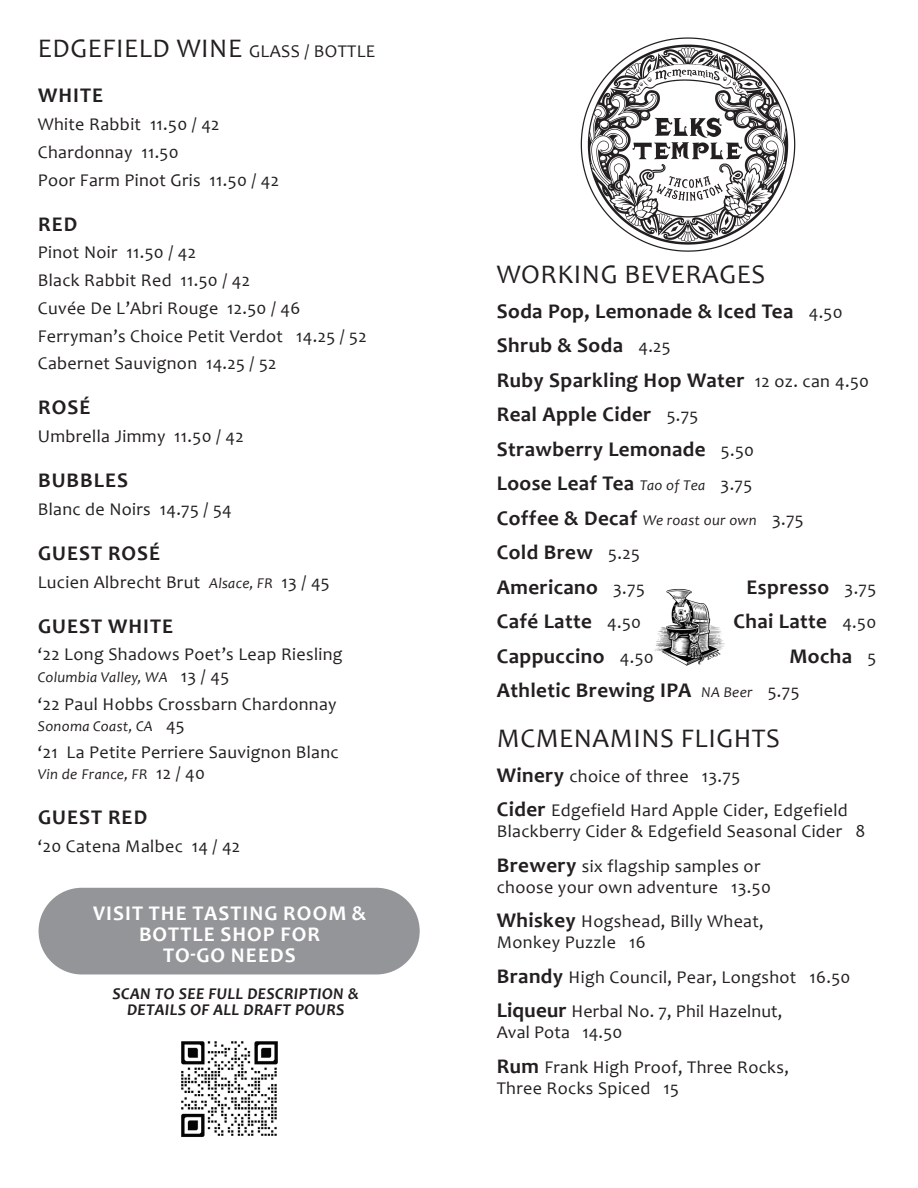
<style>
.page{position:relative;width:918px;height:1188px;background:#fff}
.page>*{position:absolute;margin:0;border:0;box-sizing:border-box;transform-origin:0 0}
.t1{font:27px "Candara";letter-spacing:.02em;color:#231f20}
.t2{font:700 21px/34.5px "Candara";letter-spacing:.02em;color:#231f20}
.t3{font:700 21px/21px "Candara";letter-spacing:.05em;color:#fff;text-align:center}
.t4{font:700 21px "Candara";letter-spacing:.05em;color:#231f20}
.t5{font:18px/34.5px "Candara";letter-spacing:.02em;color:#231f20}
.t6{font:italic 700 16.5px/16.5px "Candara";letter-spacing:.02em;color:#231f20;text-align:center}
.t7{font:italic 15px "Candara";letter-spacing:.02em;color:#231f20}
.t8{font:italic 5.1px "Poorfarmv.5";color:#231f20;scale:1.73 1}
.s1{font-size:18px}
.s2{font-style:italic;font-size:15px}
.s3{font-style:normal;font-size:18px}
.s4{font-weight:400;font-size:18px}
.s5{font-weight:400;font-style:italic;font-size:15px}
.s6{font-weight:700;font-style:normal;font-size:21px}
.s7{font-weight:700;font-size:21px}
</style>
<div class="page">
<div style="left:39px;top:888px;width:381px;height:86px;background:#939598;border-radius:43px"></div>
<img style="left:654px;top:589px;width:71px;height:77px">
<img style="left:581px;top:38px;width:215px;height:214px">
<img style="left:181px;top:1041px;width:97px;height:96px">
<h1 class="t1" style="left:38px;top:32px;width:339px">EDGEFIELD WINE <span class="s1">GLASS / BOTTLE</span></h1>
<p class="t2" style="left:38px;top:78px;width:67px">WHITE</p>
<p class="t5" style="left:38px;top:110px;width:243px;line-height:27.8px">White Rabbit 11.50 / 42<br>Chardonnay 11.50<br>Poor Farm Pinot Gris 11.50 / 42</p>
<p class="t2" style="left:38px;top:206px;width:41px">RED</p>
<p class="t5" style="left:38px;top:238px;width:330px;line-height:27.8px">Pinot Noir 11.50 / 42<br>Black Rabbit Red 11.50 / 42<br>Cuvée De L’Abri Rouge 12.50 / 46<br>Ferryman’s Choice Petit Verdot 14.25 / 52<br>Cabernet Sauvignon 14.25 / 52</p>
<p class="t2" style="left:38px;top:390px;width:54px">ROSÉ</p>
<p class="t5" style="left:38px;top:419px;width:208px">Umbrella Jimmy 11.50 / 42</p>
<p class="t4" style="left:38px;top:467px;width:91px">BUBBLES</p>
<p class="t5" style="left:38px;top:492px;width:196px">Blanc de Noirs 14.75 / 54</p>
<p class="t4" style="left:38px;top:540px;width:124px">GUEST ROSÉ</p>
<p class="t5" style="left:38px;top:564px;width:293px">Lucien Albrecht Brut <span class="s2">Alsace, FR</span> 13 / 45</p>
<p class="t4" style="left:38px;top:613px;width:136px">GUEST WHITE</p>
<p class="t5" style="left:38px;top:637px;width:306px">‘22 Long Shadows Poet’s Leap Riesling</p>
<p class="t7" style="left:38px;top:668px;width:193px">Columbia Valley, WA <span class="s3">13 / 45</span></p>
<p class="t5" style="left:38px;top:686px;width:300px">‘22 Paul Hobbs Crossbarn Chardonnay</p>
<p class="t7" style="left:38px;top:716px;width:149px">Sonoma Coast, CA <span class="s3">45</span></p>
<p class="t5" style="left:38px;top:735px;width:302px">‘21 La Petite Perriere Sauvignon Blanc</p>
<p class="t7" style="left:38px;top:765px;width:169px">Vin de France, FR <span class="s3">12 / 40</span></p>
<p class="t4" style="left:38px;top:804px;width:111px">GUEST RED</p>
<p class="t5" style="left:38px;top:829px;width:204px">‘20 Catena Malbec 14 / 42</p>
<p class="t3" style="left:93px;top:903px;width:275px">VISIT THE TASTING ROOM &amp;<br>BOTTLE SHOP FOR<br>TO-GO NEEDS</p>
<p class="t6" style="left:113px;top:985px;width:248px">SCAN TO SEE FULL DESCRIPTION &amp;<br>DETAILS OF ALL DRAFT POURS</p>
<h1 class="t1" style="left:497px;top:257px;width:270px">WORKING BEVERAGES</h1>
<p class="t2" style="left:497px;top:293px;width:374px">Soda Pop, Lemonade &amp; Iced Tea <span class="s4">4.50<br></span>Shrub &amp; Soda <span class="s4">4.25<br></span>Ruby Sparkling Hop Water <span class="s4">12 oz. can 4.50<br></span>Real Apple Cider <span class="s4">5.75<br></span>Strawberry Lemonade <span class="s4">5.50<br></span>Loose Leaf Tea <span class="s5">Tao of Tea</span> <span class="s4">3.75</span></p>
<p class="t7" style="left:497px;top:510px;width:308px"><span class="s6">Coffee &amp; Decaf</span> We roast our own <span class="s3">3.75</span></p>
<p class="t2" style="left:497px;top:535px;width:150px">Cold Brew <span class="s4">5.25<br></span>Americano <span class="s4">3.75</span></p>
<p class="t2" style="left:746px;top:569px;width:131px">Espresso <span class="s4">3.75</span></p>
<p class="t2" style="left:497px;top:604px;width:146px">Café Latte <span class="s4">4.50</span></p>
<p class="t2" style="left:733px;top:604px;width:144px">Chai Latte <span class="s4">4.50</span></p>
<p class="t2" style="left:497px;top:638px;width:159px">Cappuccino <span class="s4">4.50</span></p>
<p class="t8" style="left:706px;top:656px;width:10px;rotate:-26deg">2001</p>
<p class="t2" style="left:497px;top:638px;width:381px;text-indent:293px">Mocha <span class="s4">5<br></span>Athletic Brewing IPA <span class="s5">NA Beer</span> <span class="s4">5.75</span></p>
<h1 class="t1" style="left:497px;top:722px;width:285px">MCMENAMINS FLIGHTS</h1>
<p class="t5" style="left:497px;top:759px;width:353px"><span class="s7">Winery</span> choice of three 13.75<br><span class="s7">Cider</span> Edgefield Hard Apple Cider, Edgefield</p>
<p class="t5" style="left:497px;top:814px;width:370px">Blackberry Cider &amp; Edgefield Seasonal Cider 8<br><span class="s7">Brewery</span> six flagship samples or</p>
<p class="t5" style="left:497px;top:870px;width:276px">choose your own adventure 13.50<br><span class="s7">Whiskey</span> Hogshead, Billy Wheat,</p>
<p class="t5" style="left:497px;top:925px;width:355px">Monkey Puzzle 16<br><span class="s7">Brandy</span> High Council, Pear, Longshot 16.50<br><span class="s7">Liqueur</span> Herbal No. 7, Phil Hazelnut,</p>
<p class="t5" style="left:497px;top:1015px;width:294px">Aval Pota 14.50<br><span class="s7">Rum</span> Frank High Proof, Three Rocks,</p>
<p class="t5" style="left:497px;top:1071px;width:184px">Three Rocks Spiced 15</p>
</div>
